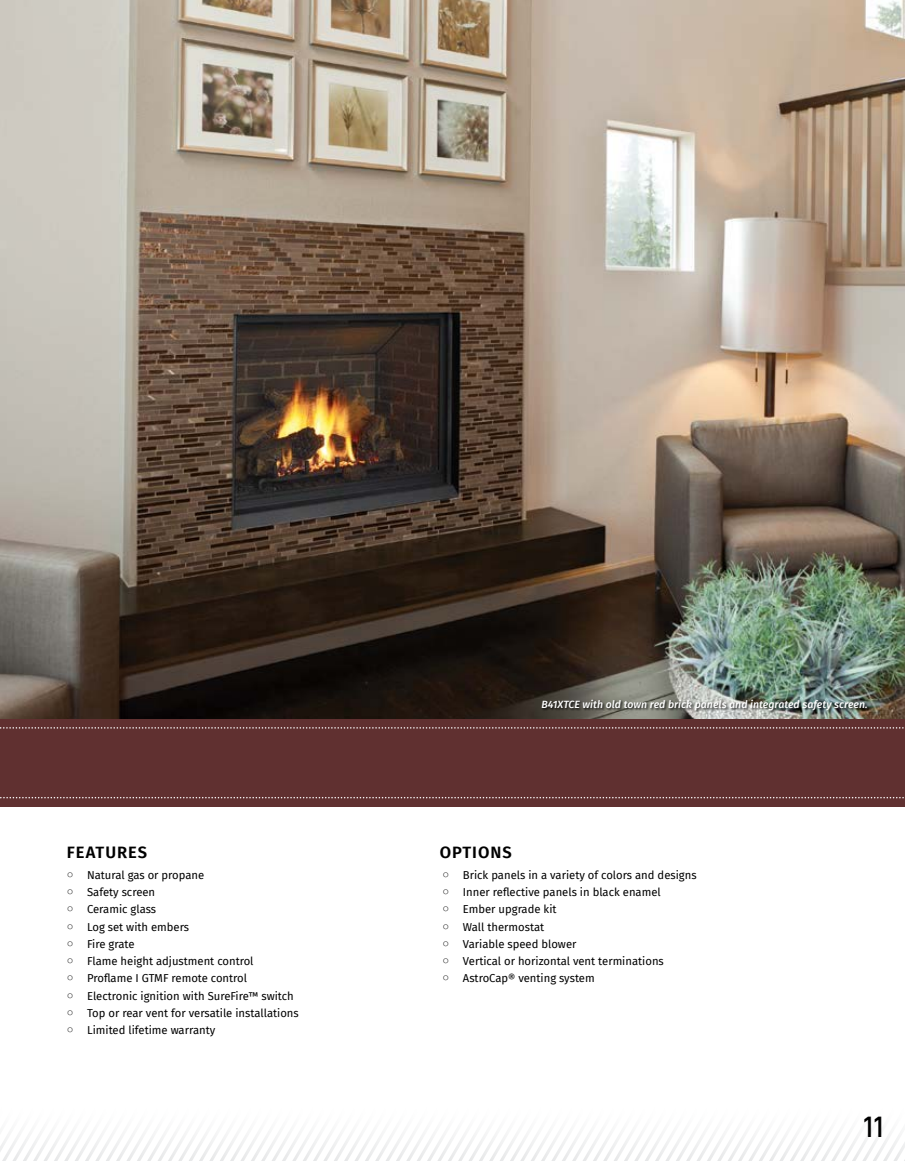
<style>
.page{position:relative;width:905px;height:1161px;background:#fff}
.page>*{position:absolute;margin:0;border:0;box-sizing:border-box;transform-origin:0 0}
.t1{font:500 30px "Khand";color:#000}
.t2{font:600 16.5px "Fira Sans";letter-spacing:.06em;color:#000}
.t3{font:11.25px "Fira Sans";color:#000}
.t4{font:italic 500 10.5px "Fira Sans";letter-spacing:.005em;color:#fff}
.s1{font-family:"Arial Unicode MS"}
</style>
<div class="page">
<svg style="left:0;top:1134px;width:904px;height:27px"></svg>
<img style="left:0;top:0;width:904px;height:719px">
<div style="left:0;top:719px;width:904px;height:88px;background:#603030"></div>
<svg style="left:0;top:797px;width:905px;height:1px"></svg>
<svg style="left:0;top:727px;width:905px;height:2px"></svg>
<div style="left:541px;top:699px;width:329px;height:15px;background:#000;opacity:.75"></div>
<p class="t4" style="left:541px;top:696px;width:328px">B41XTCE with old town red brick panels and integrated safety screen.</p>
<h2 class="t2" style="left:67px;top:839px;width:82px">FEATURES</h2>
<h2 class="t2" style="left:439px;top:839px;width:74px">OPTIONS</h2>
<p class="t3" style="left:67px;top:867px;width:139px"><span class="s1">○</span> Natural gas or propane</p>
<p class="t3" style="left:67px;top:884px;width:90px"><span class="s1">○</span> Safety screen</p>
<p class="t3" style="left:67px;top:901px;width:91px"><span class="s1">○</span> Ceramic glass</p>
<p class="t3" style="left:67px;top:918px;width:124px"><span class="s1">○</span> Log set with embers</p>
<p class="t3" style="left:67px;top:936px;width:69px"><span class="s1">○</span> Fire grate</p>
<p class="t3" style="left:67px;top:953px;width:188px"><span class="s1">○</span> Flame height adjustment control</p>
<p class="t3" style="left:67px;top:970px;width:182px"><span class="s1">○</span> Proflame I GTMF remote control</p>
<p class="t3" style="left:67px;top:987px;width:228px"><span class="s1">○</span> Electronic ignition with SureFire™ switch</p>
<p class="t3" style="left:67px;top:1004px;width:233px"><span class="s1">○</span> Top or rear vent for versatile installations</p>
<p class="t3" style="left:67px;top:1022px;width:150px"><span class="s1">○</span> Limited lifetime warranty</p>
<p class="t3" style="left:442px;top:866px;width:255px"><span class="s1">○</span> Brick panels in a variety of colors and designs</p>
<p class="t3" style="left:442px;top:884px;width:220px"><span class="s1">○</span> Inner reflective panels in black enamel</p>
<p class="t3" style="left:442px;top:901px;width:115px"><span class="s1">○</span> Ember upgrade kit</p>
<p class="t3" style="left:442px;top:918px;width:103px"><span class="s1">○</span> Wall thermostat</p>
<p class="t3" style="left:442px;top:935px;width:135px"><span class="s1">○</span> Variable speed blower</p>
<p class="t3" style="left:442px;top:953px;width:223px"><span class="s1">○</span> Vertical or horizontal vent terminations</p>
<p class="t3" style="left:442px;top:970px;width:153px"><span class="s1">○</span> AstroCap® venting system</p>
<h1 class="t1" style="left:864px;top:1108px;width:20px">11</h1>
</div>
